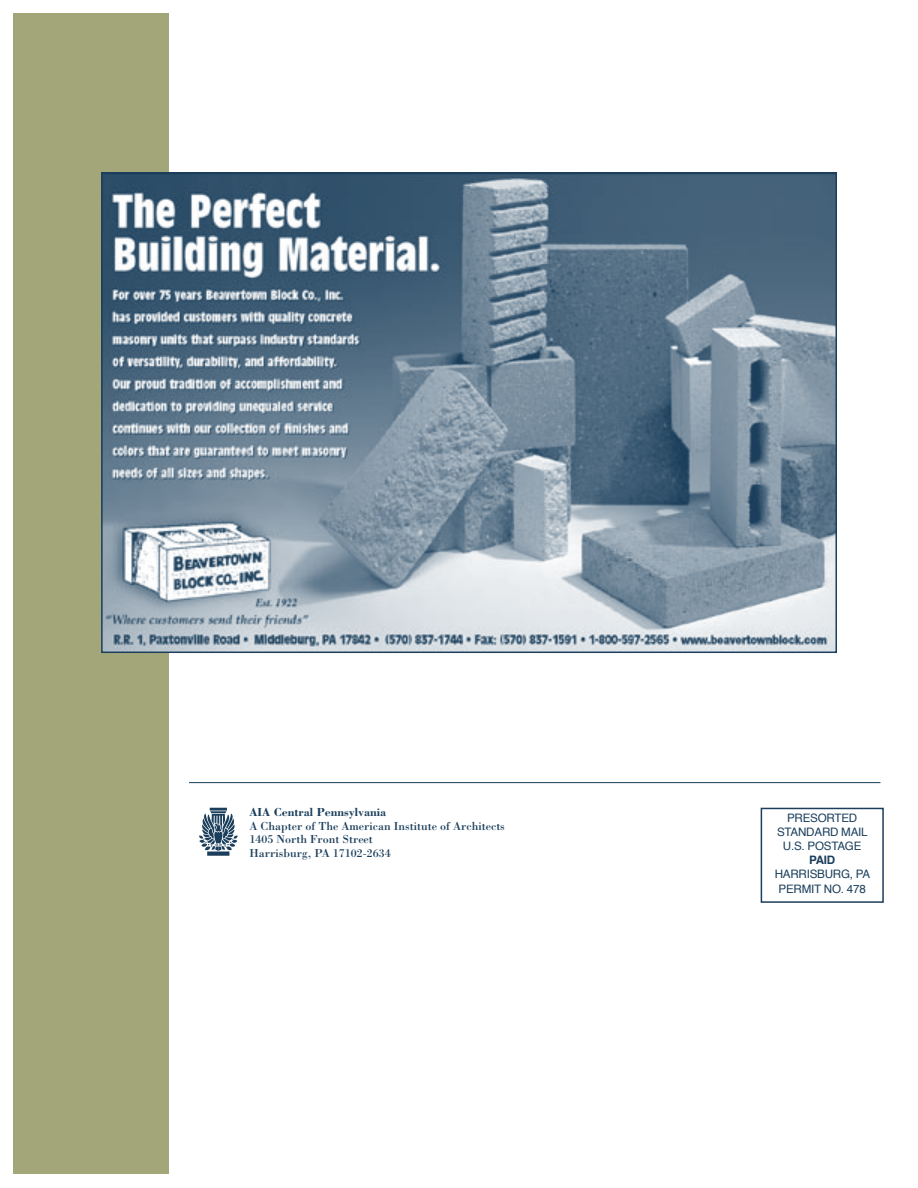
<style>
.page{position:relative;width:918px;height:1188px;background:#fff}
.page>*{position:absolute;margin:0;border:0;box-sizing:border-box;transform-origin:0 0}
.t1{font:12px "Bodoni";color:#1a3e5b}
.t2{font:700 12px "Bodoni";color:#1a3e5b}
.t3{font:11.7px "Helvetica";letter-spacing:-.02em;color:#1a3e5b}
.t4{font:700 11.7px "Helvetica";color:#1a3e5b}
</style>
<div class="page">
<div style="left:14px;top:14px;width:155px;height:1160px;background:#a2a678"></div>
<div style="left:761px;top:808px;width:123px;height:95px;border:2px solid #1a3e5b"></div>
<svg style="left:199px;top:808px;width:39px;height:48px"></svg>
<hr style="left:189px;top:782px;width:692px;height:1px;background:#1a3e5b">
<img style="left:103px;top:174px;width:732px;height:477px">
<p class="t2" style="left:249px;top:805px;width:138px">AIA Central Pennsylvania</p>
<p class="t1" style="left:249px;top:819px;width:257px">A Chapter of The American Institute of Architects</p>
<p class="t1" style="left:249px;top:832px;width:125px">1405 North Front Street</p>
<p class="t1" style="left:249px;top:846px;width:143px">Harrisburg, PA 17102-2634</p>
<p class="t3" style="left:787px;top:810px;width:72px">PRESORTED</p>
<p class="t3" style="left:777px;top:824px;width:92px">STANDARD MAIL</p>
<p class="t3" style="left:783px;top:838px;width:80px">U.S. POSTAGE</p>
<p class="t4" style="left:809px;top:852px;width:28px">PAID</p>
<p class="t3" style="left:775px;top:866px;width:97px">HARRISBURG, PA</p>
<p class="t3" style="left:779px;top:881px;width:89px">PERMIT NO. 478</p>
</div>
